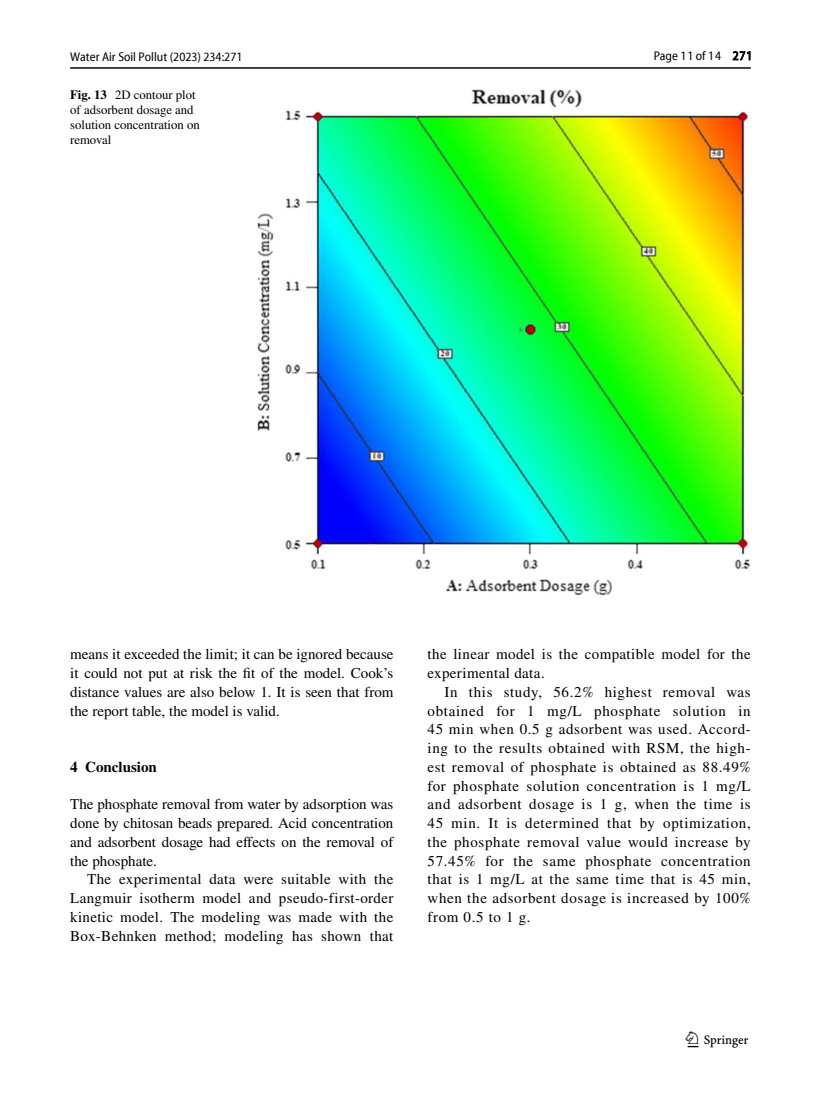
<style>
.page{position:relative;width:821px;height:1106px;background:#fff}
.page>*{position:absolute;margin:0;border:0;box-sizing:border-box;transform-origin:0 0}
.t1{font:22.5px "Springnew Regular 3";color:#000}
.t2{font:15px/18.8px "STIX";letter-spacing:.025em;color:#000;text-align:justify}
.t3{font:700 15px "STIX";color:#000}
.t4{font:12.75px/15px "STIX";color:#000}
.t5{font:12.75px "Myriad Pro Unic Semi Condensed 3";color:#000}
.t6{font:12.75px "Myriad Pro Unic Semi Condensed 3";letter-spacing:.03em;color:#000}
.s1{font-weight:700}
</style>
<div class="page">
<hr style="left:70px;top:67px;width:680px;height:2px;background:#000">
<img style="left:257px;top:89px;width:493px;height:506px">
<p class="t5" style="left:70px;top:52px;width:174px">Water Air Soil Pollut (2023) 234:271</p>
<p class="t6" style="left:653px;top:51px;width:100px">Page 11 of 14 271</p>
<p class="t4" style="left:70px;top:88px;width:131px"><span class="s1">Fig. 13</span> 2D contour plot of adsorbent dosage and solution concentration on removal</p>
<p class="t2" style="left:70px;top:646px;width:325px">means it exceeded the limit; it can be ignored because it could not put at risk the fit of the model. Cook’s distance values are also below 1. It is seen that from the report table, the model is valid.</p>
<p class="t3" style="left:70px;top:758px;width:88px">4 Conclusion</p>
<p class="t2" style="left:70px;top:796px;width:325px">The phosphate removal from water by adsorption was done by chitosan beads prepared. Acid concentration and adsorbent dosage had effects on the removal of the phosphate.</p>
<p class="t2" style="left:70px;top:871px;width:325px;text-indent:17px">The experimental data were suitable with the Langmuir isotherm model and pseudo-first-order kinetic model. The modeling was made with the Box-Behnken method; modeling has shown that</p>
<p class="t2" style="left:427px;top:646px;width:325px">the linear model is the compatible model for the experimental data.</p>
<p class="t2" style="left:427px;top:683px;width:325px;text-indent:17px">In this study, 56.2% highest removal was obtained for 1 mg/L phosphate solution in 45 min when 0.5 g adsorbent was used. Accord&shy;ing to the results obtained with RSM, the high&shy;est removal of phosphate is obtained as 88.49% for phosphate solution concentration is 1 mg/L and adsorbent dosage is 1 g, when the time is 45 min. It is determined that by optimization, the phosphate removal value would increase by 57.45% for the same phosphate concentration that is 1 mg/L at the same time that is 45 min, when the adsorbent dosage is increased by 100% from 0.5 to 1 g.</p>
<h1 class="t1" style="left:687px;top:1031px;width:62px">1 3</h1>
</div>
